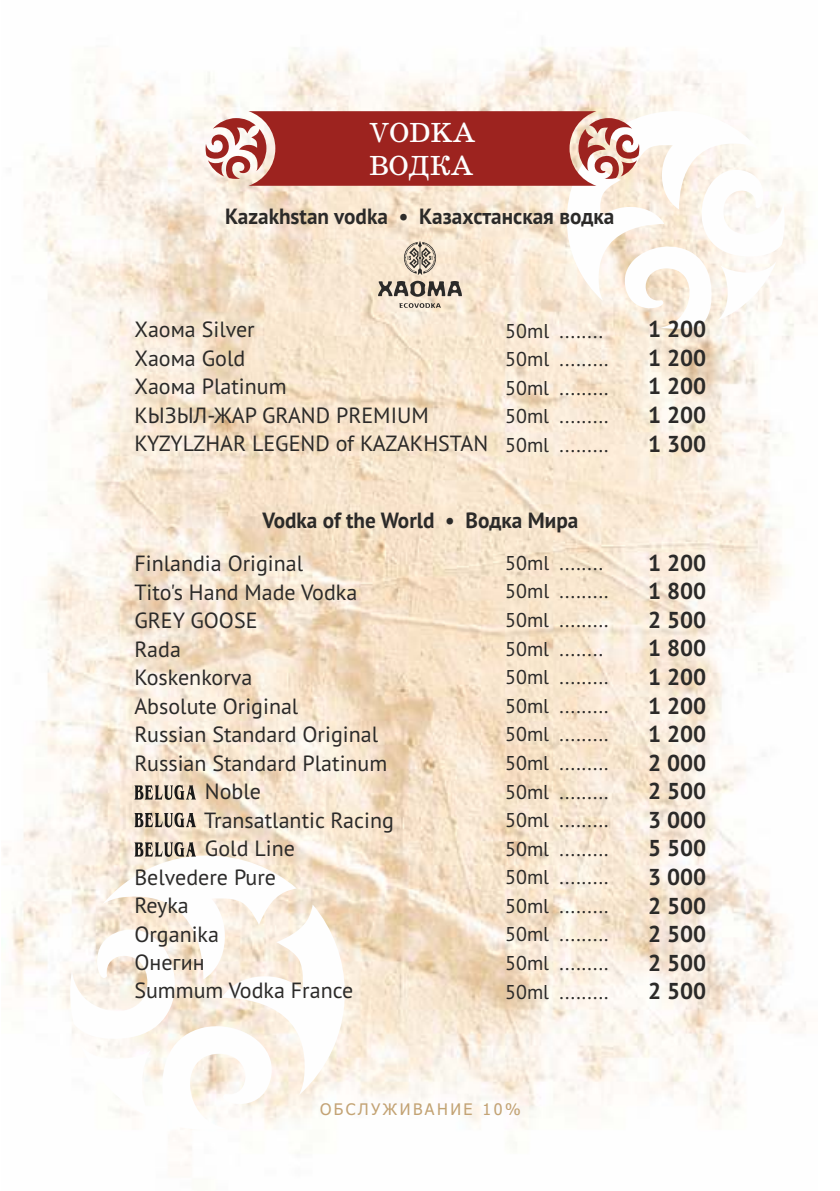
<style>
.page{position:relative;width:840px;height:1191px;background:#fff}
.page>*{position:absolute;margin:0;border:0;box-sizing:border-box;transform-origin:0 0}
.t1{font:28px/33.4px "KZ School";color:#fefefe}
.t2{font:700 23px/28.6px "PT Sans";color:#2b2a29;text-align:justify}
.t3{font:22px/28.4px "PT Sans";color:#2b2a29}
.t4{font:700 22px "PT Sans";color:#2b2a29;scale:.96 1}
.t5{font:20px/28.6px "PT Sans";color:#2b2a29}
.t6{font:16px "Tahoma";letter-spacing:.155em;color:#c3a374}
</style>
<div class="page">
<img style="left:2px;top:47px;width:815px;height:1119px">
<svg style="left:566px;top:111px;width:218px;height:218px"></svg>
<svg style="left:70px;top:855px;width:274px;height:275px"></svg>
<svg style="left:205px;top:111px;width:434px;height:75px"></svg>
<svg style="left:403px;top:241px;width:33px;height:34px"></svg>
<svg style="left:378px;top:281px;width:83px;height:16px"></svg>
<svg style="left:399px;top:303px;width:41px;height:5px"></svg>
<svg style="left:134px;top:785px;width:62px;height:15px"></svg>
<svg style="left:134px;top:812px;width:62px;height:16px"></svg>
<svg style="left:134px;top:841px;width:62px;height:16px"></svg>
<p class="t1" style="left:369px;top:116px;width:107px">VODKA<br>ВОДКА</p>
<p class="t4" style="left:225px;top:207px;width:407px">Kazakhstan vodka • Казахстанская водка</p>
<p class="t3" style="left:134px;top:317px;width:355px">Хаома Silver<br>Хаома Gold<br>Хаома Platinum<br>КЫЗЫЛ-ЖАР GRAND PREMIUM<br>KYZYLZHAR LEGEND of KAZAKHSTAN</p>
<p class="t2" style="left:648px;top:316px;width:59px">1 200<br>1 200<br>1 200<br>1 200<br>1 300</p>
<p class="t5" style="left:505px;top:318px;width:105px">50ml ........<br>50ml .........<br>50ml .........<br>50ml .........<br>50ml .........</p>
<p class="t4" style="left:262px;top:511px;width:330px">Vodka of the World • Водка Мира</p>
<p class="t3" style="left:134px;top:551px;width:170px">Finlandia Original</p>
<p class="t3" style="left:134px;top:579px;width:224px">Tito's Hand Made Vodka</p>
<p class="t3" style="left:134px;top:608px;width:124px">GREY GOOSE</p>
<p class="t3" style="left:134px;top:636px;width:48px">Rada</p>
<p class="t3" style="left:134px;top:665px;width:119px">Koskenkorva</p>
<p class="t3" style="left:134px;top:693px;width:165px">Absolute Original</p>
<p class="t3" style="left:134px;top:722px;width:245px">Russian Standard Original</p>
<p class="t3" style="left:134px;top:750px;width:254px">Russian Standard Platinum</p>
<p class="t3" style="left:205px;top:779px;width:58px">Noble</p>
<p class="t3" style="left:204px;top:807px;width:191px">Transatlantic Racing</p>
<p class="t3" style="left:205px;top:836px;width:91px">Gold Line</p>
<p class="t3" style="left:134px;top:864px;width:143px">Belvedere Pure</p>
<p class="t3" style="left:134px;top:893px;width:56px">Reyka</p>
<p class="t3" style="left:134px;top:921px;width:86px">Organika</p>
<p class="t3" style="left:134px;top:949px;width:72px">Онегин</p>
<p class="t3" style="left:134px;top:978px;width:220px">Summum Vodka France</p>
<p class="t5" style="left:505px;top:550px;width:105px">50ml ........<br>50ml .........<br>50ml .........<br>50ml ........<br>50ml .........<br>50ml .........<br>50ml .........<br>50ml .........<br>50ml .........<br>50ml .........<br>50ml .........<br>50ml .........<br>50ml .........<br>50ml .........<br>50ml .........<br>50ml .........</p>
<p class="t6" style="left:320px;top:1102px;width:202px">ОБСЛУЖИВАНИЕ 10%</p>
<p class="t2" style="left:648px;top:550px;width:59px">1 200<br>1 800<br>2 500<br>1 800<br>1 200<br>1 200<br>1 200<br>2 000<br>2 500<br>3 000<br>5 500<br>3 000<br>2 500<br>2 500<br>2 500<br>2 500</p>
</div>
